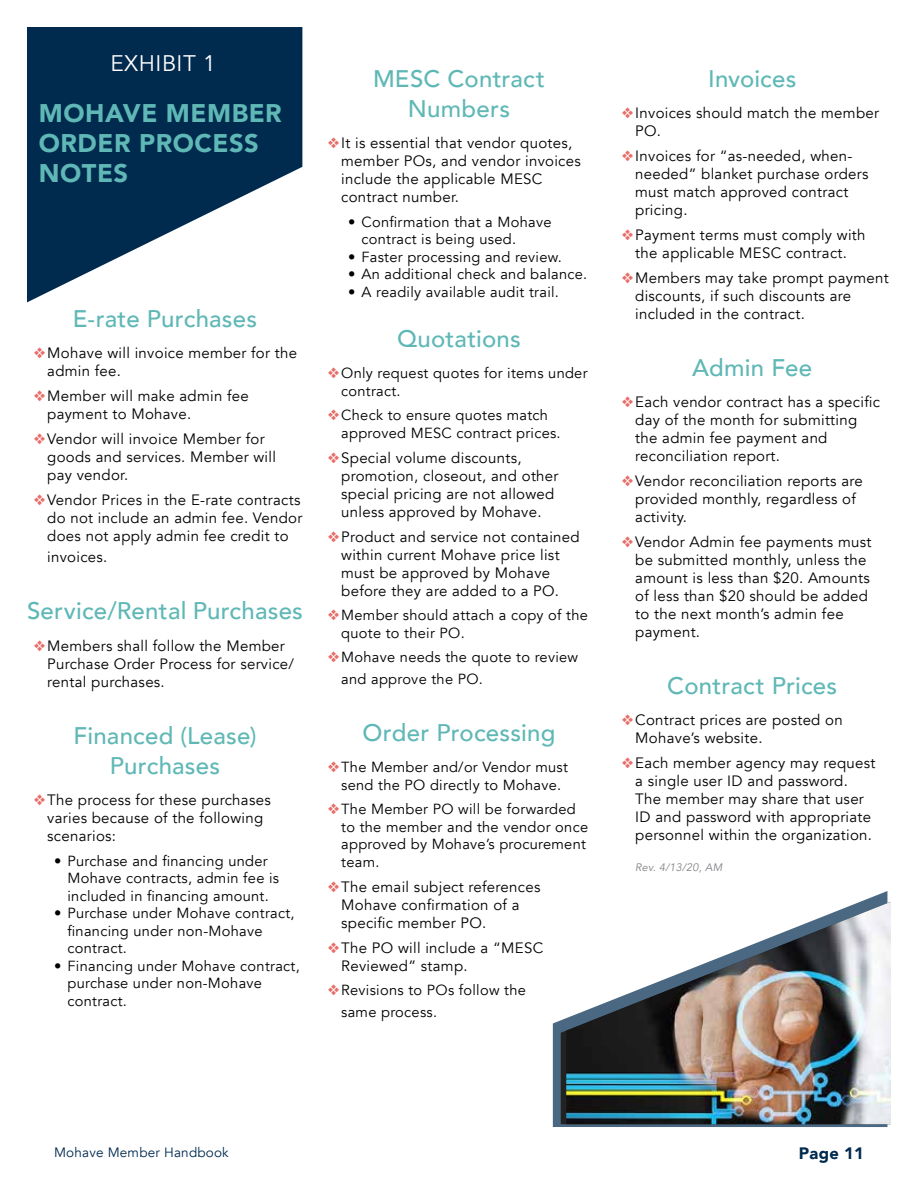
<style>
.page{position:relative;width:918px;height:1188px;background:#fff}
.page>*{position:absolute;margin:0;border:0;box-sizing:border-box;transform-origin:0 0}
.t1{font:900 25.5px/30px "Avenir";letter-spacing:.02em;color:#5fb8b6}
.t2{font:500 24px/30px "Avenir";letter-spacing:.01em;color:#5fb8b6;text-align:center}
.t3{font:22.5px "Avenir";letter-spacing:.02em;color:#fff}
.t4{font:900 16.5px "Avenir";letter-spacing:.015em;color:#002a4e}
.t5{font:15px/18px "Avenir";letter-spacing:.02em;color:#000}
.t6{font:14.7px/17.5px "Avenir";letter-spacing:.02em;color:#000}
.t7{font:13.5px "Avenir";letter-spacing:.015em;color:#002a4e}
.t8{font:italic 10.8px "Avenir";letter-spacing:.02em;color:#808285}
.s1{color:#e96d68}
</style>
<div class="page">
<svg style="left:27px;top:27px;width:275px;height:275px;fill:#002a4e"></svg>
<svg style="left:553px;top:891px;width:334px;height:236px"></svg>
<img style="left:566px;top:902px;width:325px;height:222px">
<h3 class="t3" style="left:111px;top:50px;width:107px">EXHIBIT 1</h3>
<h1 class="t1" style="left:39px;top:97px;width:244px">MOHAVE MEMBER<br>ORDER PROCESS<br>NOTES</h1>
<h2 class="t2" style="left:73px;top:302px;width:186px">E-rate Purchases</h2>
<p class="t5" style="left:47px;top:344px;width:251px;text-indent:-14px"><span class="s1">❖</span>Mohave will invoice member for the admin fee.</p>
<p class="t5" style="left:47px;top:387px;width:203px;text-indent:-14px"><span class="s1">❖</span>Member will make admin fee payment to Mohave.</p>
<p class="t5" style="left:47px;top:430px;width:230px;text-indent:-14px"><span class="s1">❖</span>Vendor will invoice Member for goods and services. Member will pay vendor.</p>
<p class="t5" style="left:47px;top:491px;width:257px;text-indent:-14px"><span class="s1">❖</span>Vendor Prices in the E-rate contracts do not include an admin fee. Vendor does not apply admin fee credit to</p>
<p class="t5" style="left:47px;top:548px;width:62px">invoices.</p>
<h2 class="t2" style="left:27px;top:595px;width:277px">Service/Rental Purchases</h2>
<p class="t5" style="left:47px;top:637px;width:248px;text-indent:-14px"><span class="s1">❖</span>Members shall follow the Member<br>Purchase Order Process for service/ rental purchases.</p>
<h2 class="t2" style="left:73px;top:719px;width:185px">Financed (Lease)<br>Purchases</h2>
<p class="t5" style="left:47px;top:791px;width:225px;text-indent:-14px"><span class="s1">❖</span>The process for these purchases varies because of the following scenarios:</p>
<p class="t6" style="left:67px;top:852px;width:213px;text-indent:-13px">• Purchase and financing under<br>Mohave contracts, admin fee is included in financing amount.</p>
<p class="t6" style="left:67px;top:905px;width:229px;text-indent:-13px">• Purchase under Mohave contract, financing under non-Mohave contract.</p>
<p class="t6" style="left:67px;top:957px;width:234px;text-indent:-13px">• Financing under Mohave contract, purchase under non-Mohave contract.</p>
<h2 class="t2" style="left:373px;top:62px;width:173px">MESC Contract<br>Numbers</h2>
<p class="t5" style="left:341px;top:134px;width:241px;text-indent:-14px"><span class="s1">❖</span>It is essential that vendor quotes, member POs, and vendor invoices include the applicable MESC contract number.</p>
<p class="t6" style="left:361px;top:213px;width:192px;text-indent:-13px">• Confirmation that a Mohave contract is being used.</p>
<p class="t6" style="left:348px;top:248px;width:215px">• Faster processing and review.</p>
<p class="t6" style="left:348px;top:266px;width:241px">• An additional check and balance.</p>
<p class="t6" style="left:348px;top:283px;width:213px">• A readily available audit trail.</p>
<h2 class="t2" style="left:397px;top:322px;width:125px">Quotations</h2>
<p class="t6" style="left:341px;top:364px;width:248px;line-height:18px;text-indent:-14px"><span class="s1">❖</span>Only request quotes for items under contract.</p>
<p class="t6" style="left:341px;top:407px;width:221px;line-height:18px;text-indent:-13px"><span class="s1">❖</span>Check to ensure quotes match approved MESC contract prices.</p>
<p class="t5" style="left:341px;top:449px;width:219px;text-indent:-13px"><span class="s1">❖</span>Special volume discounts, promotion, closeout, and other special pricing are not allowed unless approved by Mohave.</p>
<p class="t5" style="left:341px;top:528px;width:240px;text-indent:-13px"><span class="s1">❖</span>Product and service not contained within current Mohave price list must be approved by Mohave before they are added to a PO.</p>
<p class="t6" style="left:341px;top:607px;width:248px;text-indent:-14px"><span class="s1">❖</span>Member should attach a copy of the quote to their PO.</p>
<p class="t6" style="left:341px;top:647px;width:238px;line-height:21.6px;text-indent:-14px"><span class="s1">❖</span>Mohave needs the quote to review and approve the PO.</p>
<h2 class="t2" style="left:362px;top:716px;width:195px">Order Processing</h2>
<p class="t6" style="left:328px;top:758px;width:242px;line-height:18px;text-align:center"><span class="s1">❖</span>The Member and/or Vendor must send the PO directly to Mohave.</p>
<p class="t6" style="left:341px;top:800px;width:248px;text-indent:-14px"><span class="s1">❖</span>The Member PO will be forwarded to the member and the vendor once approved by Mohave’s procurement team.</p>
<p class="t5" style="left:341px;top:878px;width:201px;text-indent:-14px"><span class="s1">❖</span>The email subject references<br>Mohave confirmation of a specific member PO.</p>
<p class="t5" style="left:341px;top:939px;width:204px;text-indent:-14px"><span class="s1">❖</span>The PO will include a “MESC<br>Reviewed” stamp.</p>
<p class="t6" style="left:341px;top:979px;width:186px;line-height:21.6px;text-indent:-14px"><span class="s1">❖</span>Revisions to POs follow the same process.</p>
<h2 class="t2" style="left:708px;top:62px;width:90px">Invoices</h2>
<p class="t5" style="left:635px;top:104px;width:245px;text-indent:-14px"><span class="s1">❖</span>Invoices should match the member<br>PO.</p>
<p class="t5" style="left:635px;top:147px;width:235px;text-indent:-14px"><span class="s1">❖</span>Invoices for “as-needed, when&shy;needed” blanket purchase orders must match approved contract pricing.</p>
<p class="t5" style="left:622px;top:226px;width:245px;text-align:center"><span class="s1">❖</span>Payment terms must comply with the applicable MESC contract.</p>
<p class="t5" style="left:635px;top:269px;width:255px;text-indent:-14px"><span class="s1">❖</span>Members may take prompt payment discounts, if such discounts are included in the contract.</p>
<h2 class="t2" style="left:692px;top:351px;width:121px">Admin Fee</h2>
<p class="t5" style="left:635px;top:393px;width:246px;text-indent:-14px"><span class="s1">❖</span>Each vendor contract has a specific day of the month for submitting the admin fee payment and reconciliation report.</p>
<p class="t5" style="left:635px;top:472px;width:229px;text-indent:-14px"><span class="s1">❖</span>Vendor reconciliation reports are provided monthly, regardless of activity.</p>
<p class="t5" style="left:635px;top:533px;width:238px;text-indent:-14px"><span class="s1">❖</span>Vendor Admin fee payments must be submitted monthly, unless the amount is less than $20. Amounts of less than $20 should be added to the next month’s admin fee payment.</p>
<h2 class="t2" style="left:667px;top:669px;width:171px">Contract Prices</h2>
<p class="t5" style="left:635px;top:711px;width:209px;text-indent:-14px"><span class="s1">❖</span>Contract prices are posted on<br>Mohave’s website.</p>
<p class="t5" style="left:635px;top:754px;width:242px;text-indent:-14px"><span class="s1">❖</span>Each member agency may request a single user ID and password.<br>The member may share that user<br>ID and password with appropriate personnel within the organization.</p>
<p class="t8" style="left:635px;top:861px;width:89px">Rev. 4/13/20, AM</p>
<p class="t7" style="left:54px;top:1144px;width:176px">Mohave Member Handbook</p>
<p class="t4" style="left:799px;top:1139px;width:67px">Page 11</p>
</div>
